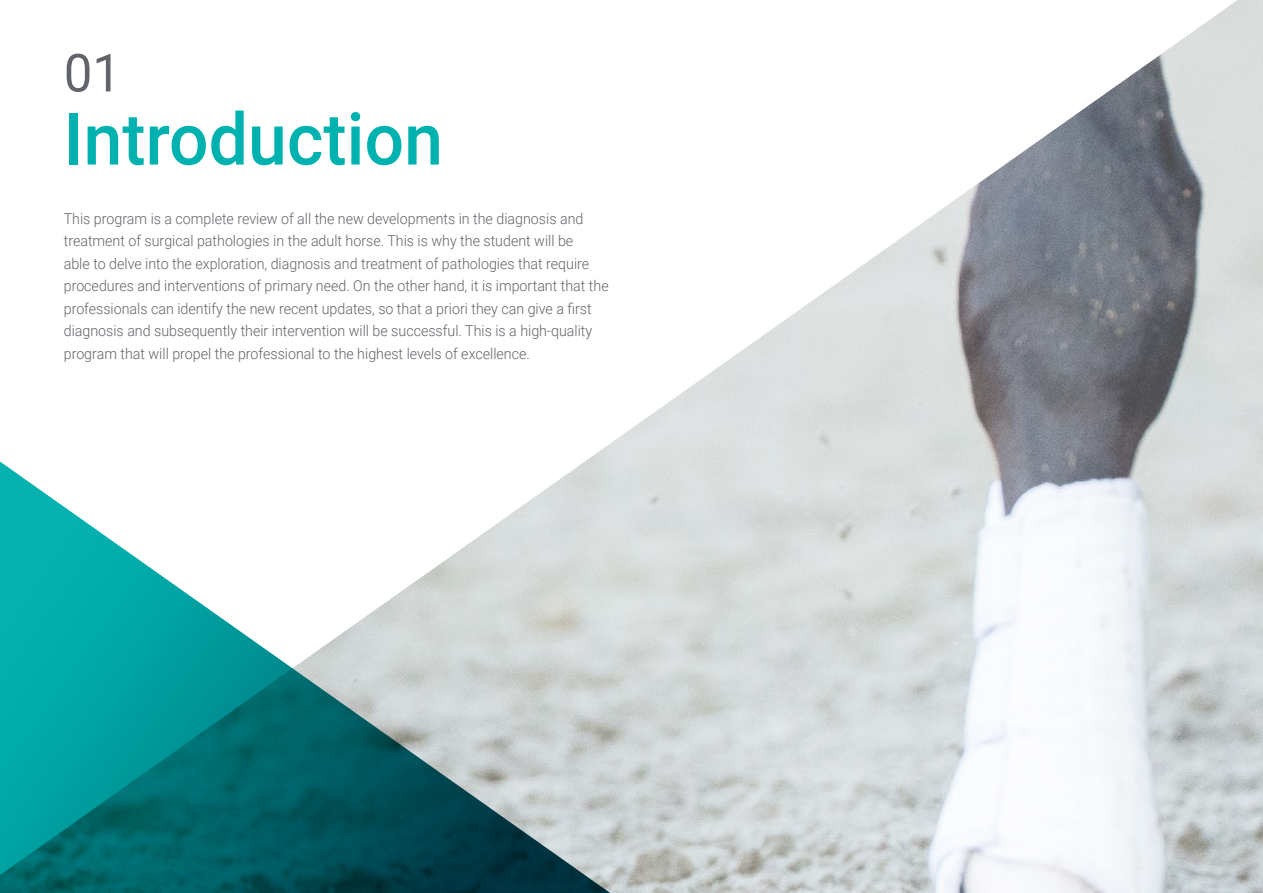
<style>
.page{position:relative;width:1263px;height:893px;background:#fff}
.page>*{position:absolute;margin:0;border:0;box-sizing:border-box;transform-origin:0 0}
.t1{font:500 72px "Roboto";color:#00b2af}
.t2{font:52.5px "Roboto";color:#61646a}
.t3{font:300 15px/22.5px "Roboto";color:#61646a;scale:.95 1}
</style>
<div class="page">
<img style="left:607px;top:0;width:656px;height:893px">
<svg style="left:0;top:446px;width:640px;height:447px"></svg>
<h2 class="t2" style="left:64px;top:36px;width:59px">01</h2>
<h1 class="t1" style="left:64px;top:89px;width:381px">Introduction</h1>
<p class="t3" style="left:64px;top:207px;width:575px">This program is a complete review of all the new developments in the diagnosis and treatment of surgical pathologies in the adult horse. This is why the student will be<br>able to delve into the exploration, diagnosis and treatment of pathologies that require procedures and interventions of primary need. On the other hand, it is important that the professionals can identify the new recent updates, so that a priori they can give a first diagnosis and subsequently their intervention will be successful. This is a high-quality program that will propel the professional to the highest levels of excellence.</p>
</div>
